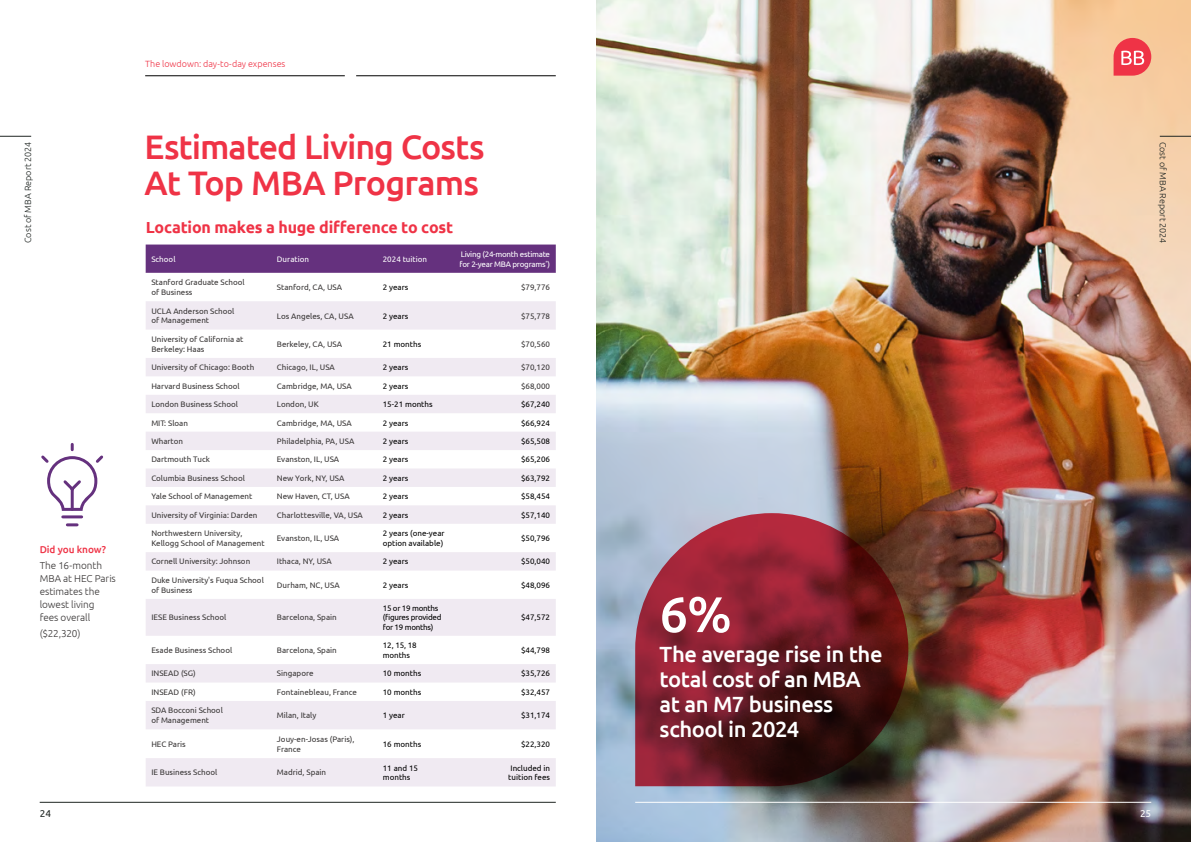
<style>
.page{position:relative;width:1191px;height:842px;background:#fff}
.page>*{position:absolute;margin:0;border:0;box-sizing:border-box;transform-origin:0 0}
.t1{font:500 50px "Ubuntu";color:#fff}
.t2{font:500 34px/36px "Ubuntu";letter-spacing:-.025em;color:#ef3346}
.t3{font:500 22px/25px "Ubuntu";letter-spacing:-.02em;color:#fff}
.t4{font:700 16px "Ubuntu";letter-spacing:-.01em;color:#ef3346}
.t5{font:300 10px/13px "Ubuntu";letter-spacing:-.005em;color:#393636}
.t6{font:500 10px "Ubuntu";letter-spacing:-.005em;color:#ef3346}
.t7{font:10px "Ubuntu";color:#1f2522}
.t8{font:10px "Ubuntu";color:#fff}
.t9{font:300 9px "Ubuntu";color:#1f2522}
.t10{font:300 9px "Ubuntu";letter-spacing:-.005em;color:#ef3346}
.t11{font:8px/9.6px "Ubuntu";color:#393636}
.t12{font:8px/9.6px "Ubuntu";color:#000}
.t13{font:8px/9.6px "Ubuntu";letter-spacing:-.03em;color:#fff}
.t14{font:8px/9.6px "Ubuntu";letter-spacing:-.03em;color:#000}
.t15{font:8px "Ubuntu";color:#fff}
</style>
<div class="page">
<hr style="left:40px;top:802px;width:516px;height:1px;background:#1f2522">
<hr style="left:0;top:136px;width:31px;height:1px;background:#1f2522">
<img style="left:596px;top:0;width:595px;height:842px">
<hr style="left:1159px;top:136px;width:32px;height:1px;background:#1f2522">
<div style="left:146px;top:245px;width:410px;height:28px;background:#65317e"></div>
<svg style="left:146px;top:301px;width:410px;height:485px;fill:#f2edf3"></svg>
<svg style="left:635px;top:513px;width:273px;height:273px;background:#70272f"></svg>
<hr style="left:145px;top:76px;width:200px;height:1px;background:#000">
<hr style="left:356px;top:76px;width:200px;height:1px;background:#000">
<hr style="left:635px;top:802px;width:516px;height:1px;background:#fff">
<div style="left:1113px;top:38px;width:38px;height:38px;background:#ef3346;border-radius:19px"></div>
<svg style="left:1121px;top:51px;width:23px;height:14px"></svg>
<svg style="left:41px;top:443px;width:62px;height:84px"></svg>
<p class="t10" style="left:145px;top:59px;width:142px">The lowdown: day-to-day expenses</p>
<h2 class="t2" style="left:144px;top:128px;width:341px">Estimated Living Costs<br>At Top MBA Programs</h2>
<p class="t9" style="left:23px;top:243px;width:102px;rotate:-90deg">Cost of MBA Report 2024</p>
<p class="t9" style="left:1168px;top:142px;width:102px;rotate:90deg">Cost of MBA Report 2024</p>
<h3 class="t4" style="left:146px;top:218px;width:309px">Location makes a huge difference to cost</h3>
<p class="t6" style="left:40px;top:543px;width:68px">Did you know?</p>
<p class="t5" style="left:40px;top:558px;width:78px">The 16-month<br>MBA at HEC Paris estimates the lowest living fees overall</p>
<p class="t5" style="left:40px;top:626px;width:42px">($22,320)</p>
<p class="t7" style="left:40px;top:807px;width:13px">24</p>
<p class="t13" style="left:151px;top:254px;width:26px">School</p>
<p class="t15" style="left:277px;top:254px;width:34px">Duration</p>
<p class="t15" style="left:383px;top:254px;width:46px">2024 tuition</p>
<p class="t13" style="left:459px;top:249px;width:92px">Living (24-month estimate for 2-year MBA programs<sup>*</sup>)</p>
<p class="t11" style="left:151px;top:277px;width:95px">Stanford Graduate School of Business</p>
<p class="t11" style="left:277px;top:282px;width:67px">Stanford, CA, USA</p>
<p class="t12" style="left:383px;top:282px;width:27px">2 years</p>
<p class="t11" style="left:521px;top:282px;width:31px">$79,776</p>
<p class="t11" style="left:151px;top:306px;width:85px">UCLA Anderson School of Management</p>
<p class="t11" style="left:277px;top:311px;width:78px">Los Angeles, CA, USA</p>
<p class="t12" style="left:383px;top:311px;width:27px">2 years</p>
<p class="t11" style="left:521px;top:311px;width:31px">$75,778</p>
<p class="t11" style="left:151px;top:334px;width:94px">University of California at<br>Berkeley: Haas</p>
<p class="t11" style="left:277px;top:339px;width:67px">Berkeley, CA, USA</p>
<p class="t12" style="left:383px;top:339px;width:40px">21 months</p>
<p class="t11" style="left:521px;top:339px;width:31px">$70,560</p>
<p class="t11" style="left:151px;top:362px;width:104px">University of Chicago: Booth</p>
<p class="t11" style="left:277px;top:362px;width:59px">Chicago, IL, USA</p>
<p class="t12" style="left:383px;top:362px;width:27px">2 years</p>
<p class="t11" style="left:521px;top:362px;width:31px">$70,120</p>
<p class="t11" style="left:151px;top:381px;width:90px">Harvard Business School</p>
<p class="t11" style="left:277px;top:381px;width:76px">Cambridge, MA, USA</p>
<p class="t12" style="left:383px;top:381px;width:27px">2 years</p>
<p class="t11" style="left:521px;top:381px;width:31px">$68,000</p>
<p class="t11" style="left:151px;top:399px;width:88px">London Business School</p>
<p class="t11" style="left:277px;top:399px;width:43px">London, UK</p>
<p class="t12" style="left:383px;top:399px;width:51px">15-21 months</p>
<p class="t12" style="left:521px;top:399px;width:31px">$67,240</p>
<p class="t11" style="left:151px;top:418px;width:38px">MIT: Sloan</p>
<p class="t11" style="left:277px;top:418px;width:76px">Cambridge, MA, USA</p>
<p class="t12" style="left:383px;top:418px;width:27px">2 years</p>
<p class="t12" style="left:521px;top:418px;width:31px">$66,924</p>
<p class="t11" style="left:151px;top:436px;width:33px">Wharton</p>
<p class="t11" style="left:277px;top:436px;width:79px">Philadelphia, PA, USA</p>
<p class="t12" style="left:383px;top:436px;width:27px">2 years</p>
<p class="t12" style="left:521px;top:436px;width:31px">$65,508</p>
<p class="t11" style="left:151px;top:454px;width:60px">Dartmouth Tuck</p>
<p class="t11" style="left:277px;top:454px;width:64px">Evanston, IL, USA</p>
<p class="t12" style="left:383px;top:454px;width:27px">2 years</p>
<p class="t12" style="left:521px;top:454px;width:31px">$65,206</p>
<p class="t11" style="left:151px;top:473px;width:95px">Columbia Business School</p>
<p class="t11" style="left:277px;top:473px;width:69px">New York, NY, USA</p>
<p class="t12" style="left:383px;top:473px;width:27px">2 years</p>
<p class="t12" style="left:521px;top:473px;width:31px">$63,792</p>
<p class="t11" style="left:151px;top:491px;width:102px">Yale School of Management</p>
<p class="t11" style="left:277px;top:491px;width:74px">New Haven, CT, USA</p>
<p class="t12" style="left:383px;top:491px;width:27px">2 years</p>
<p class="t12" style="left:521px;top:491px;width:31px">$58,454</p>
<p class="t11" style="left:151px;top:510px;width:108px">University of Virginia: Darden</p>
<p class="t11" style="left:277px;top:510px;width:87px">Charlottesville, VA, USA</p>
<p class="t12" style="left:383px;top:510px;width:27px">2 years</p>
<p class="t12" style="left:521px;top:510px;width:31px">$57,140</p>
<p class="t11" style="left:151px;top:528px;width:115px">Northwestern University,<br>Kellogg School of Management</p>
<p class="t11" style="left:277px;top:533px;width:64px">Evanston, IL, USA</p>
<p class="t12" style="left:383px;top:528px;width:63px">2 years (one-year option available)</p>
<p class="t12" style="left:521px;top:533px;width:31px">$50,796</p>
<p class="t11" style="left:151px;top:556px;width:100px">Cornell University: Johnson</p>
<p class="t11" style="left:277px;top:556px;width:56px">Ithaca, NY, USA</p>
<p class="t12" style="left:383px;top:556px;width:27px">2 years</p>
<p class="t12" style="left:521px;top:556px;width:31px">$50,040</p>
<p class="t11" style="left:151px;top:575px;width:114px">Duke University's Fuqua School of Business</p>
<p class="t11" style="left:277px;top:580px;width:64px">Durham, NC, USA</p>
<p class="t12" style="left:383px;top:580px;width:27px">2 years</p>
<p class="t12" style="left:521px;top:580px;width:31px">$48,096</p>
<p class="t11" style="left:151px;top:612px;width:76px">IESE Business School</p>
<p class="t11" style="left:277px;top:612px;width:61px">Barcelona, Spain</p>
<p class="t14" style="left:383px;top:603px;width:60px">15 or 19 months (figures provided for 19 months)</p>
<p class="t12" style="left:521px;top:612px;width:31px">$47,572</p>
<p class="t11" style="left:151px;top:645px;width:82px">Esade Business School</p>
<p class="t11" style="left:277px;top:645px;width:61px">Barcelona, Spain</p>
<p class="t12" style="left:383px;top:640px;width:35px">12, 15, 18 months</p>
<p class="t12" style="left:521px;top:645px;width:31px">$44,798</p>
<p class="t11" style="left:151px;top:668px;width:46px">INSEAD (SG)</p>
<p class="t11" style="left:277px;top:668px;width:38px">Singapore</p>
<p class="t12" style="left:383px;top:668px;width:40px">10 months</p>
<p class="t12" style="left:521px;top:668px;width:31px">$35,726</p>
<p class="t11" style="left:151px;top:687px;width:46px">INSEAD (FR)</p>
<p class="t11" style="left:277px;top:687px;width:82px">Fontainebleau, France</p>
<p class="t12" style="left:383px;top:687px;width:40px">10 months</p>
<p class="t12" style="left:521px;top:687px;width:31px">$32,457</p>
<p class="t11" style="left:151px;top:705px;width:73px">SDA Bocconi School of Management</p>
<p class="t11" style="left:277px;top:710px;width:41px">Milan, Italy</p>
<p class="t12" style="left:383px;top:710px;width:24px">1 year</p>
<p class="t12" style="left:521px;top:710px;width:31px">$31,174</p>
<p class="t11" style="left:151px;top:739px;width:36px">HEC Paris</p>
<p class="t11" style="left:277px;top:734px;width:79px">Jouy-en-Josas (Paris),<br>France</p>
<p class="t12" style="left:383px;top:739px;width:40px">16 months</p>
<p class="t12" style="left:521px;top:739px;width:31px">$22,320</p>
<p class="t11" style="left:151px;top:767px;width:68px">IE Business School</p>
<p class="t11" style="left:277px;top:767px;width:51px">Madrid, Spain</p>
<p class="t12" style="left:383px;top:763px;width:37px">11 and 15 months</p>
<p class="t12" style="left:508px;top:763px;width:43px">Included in tuition fees</p>
<h1 class="t1" style="left:659px;top:583px;width:74px">6%</h1>
<h3 class="t3" style="left:659px;top:641px;width:224px">The average rise in the total cost of an MBA at an M7 business school in 2024</h3>
<p class="t8" style="left:1140px;top:807px;width:13px">25</p>
</div>
